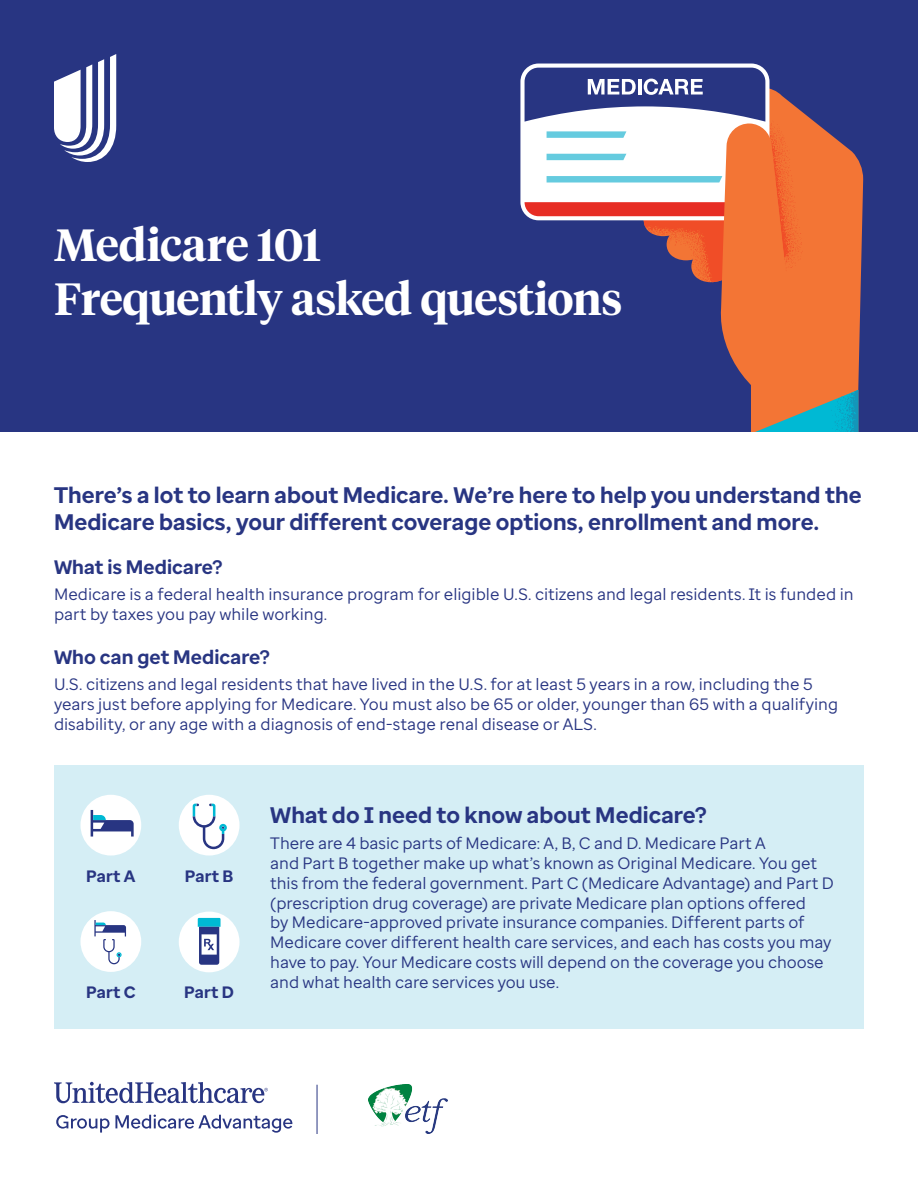
<style>
.page{position:relative;width:918px;height:1188px;background:#fff}
.page>*{position:absolute;margin:0;border:0;box-sizing:border-box;transform-origin:0 0}
.t1{font:600 45px/54px "UHC Serif Headline";letter-spacing:-.01em;color:#fff}
.t2{font:700 22.5px/27px "Enterprise Sans";color:#283582}
.t3{font:700 19.5px "Enterprise Sans";letter-spacing:.005em;color:#283582}
.t4{font:16.5px/19.8px "Enterprise Sans";letter-spacing:-.005em;color:#283582}
.t5{font:700 16.5px "Enterprise Sans";letter-spacing:.01em;color:#283582}
</style>
<div class="page">
<div style="left:0;top:0;width:918px;height:432px;background:#283582"></div>
<svg style="left:858px;top:160px;width:5px;height:272px"></svg>
<svg style="left:520px;top:64px;width:249px;height:156px;background:#e8e9f1"></svg>
<svg style="left:525px;top:68px;width:333px;height:364px"></svg>
<svg style="left:54px;top:54px;width:62px;height:108px"></svg>
<div style="left:54px;top:765px;width:810px;height:263px;background:#d5eef5"></div>
<div style="left:80px;top:795px;width:61px;height:61px;background:#fff;border-radius:50%"></div>
<svg style="left:91px;top:810px;width:43px;height:27px"></svg>
<div style="left:179px;top:795px;width:61px;height:61px;background:#fff;border-radius:50%"></div>
<svg style="left:193px;top:804px;width:34px;height:45px"></svg>
<div style="left:80px;top:911px;width:61px;height:61px;background:#fff;border-radius:50%"></div>
<svg style="left:94px;top:920px;width:32px;height:44px"></svg>
<div style="left:179px;top:912px;width:61px;height:60px;background:#fff;border-radius:50%"></div>
<svg style="left:198px;top:918px;width:23px;height:47px"></svg>
<hr style="left:317px;top:1085px;width:1px;height:49px;background:#283582">
<img style="left:369px;top:1085px;width:79px;height:49px">
<svg style="left:54px;top:1082px;width:214px;height:21px"></svg>
<svg style="left:56px;top:1115px;width:236px;height:18px"></svg>
<p class="t1" style="left:54px;top:215px;width:570px">Medicare 101<br>Frequently asked questions</p>
<p class="t2" style="left:54px;top:482px;width:809px">There’s a lot to learn about Medicare. We’re here to help you understand the<br>Medicare basics, your different coverage options, enrollment and more.</p>
<p class="t3" style="left:54px;top:554px;width:170px">What is Medicare?</p>
<p class="t4" style="left:54px;top:585px;width:801px">Medicare is a federal health insurance program for eligible U.S. citizens and legal residents. It is funded in part by taxes you pay while working.</p>
<p class="t3" style="left:54px;top:644px;width:217px">Who can get Medicare?</p>
<p class="t4" style="left:54px;top:675px;width:786px">U.S. citizens and legal residents that have lived in the U.S. for at least 5 years in a row, including the 5 years just before applying for Medicare. You must also be 65 or older, younger than 65 with a qualifying disability, or any age with a diagnosis of end-stage renal disease or ALS.</p>
<p class="t5" style="left:86px;top:865px;width:51px">Part A</p>
<p class="t5" style="left:185px;top:865px;width:50px">Part B</p>
<p class="t5" style="left:86px;top:982px;width:51px">Part C</p>
<p class="t5" style="left:184px;top:982px;width:51px">Part D</p>
<p class="t2" style="left:270px;top:801px;width:438px">What do I need to know about Medicare?</p>
<p class="t4" style="left:270px;top:833px;width:565px">There are 4 basic parts of Medicare: A, B, C and D. Medicare Part A<br>and Part B together make up what’s known as Original Medicare. You get this from the federal government. Part C (Medicare Advantage) and Part D (prescription drug coverage) are private Medicare plan options offered<br>by Medicare-approved private insurance companies. Different parts of Medicare cover different health care services, and each has costs you may have to pay. Your Medicare costs will depend on the coverage you choose and what health care services you use.</p>
</div>
